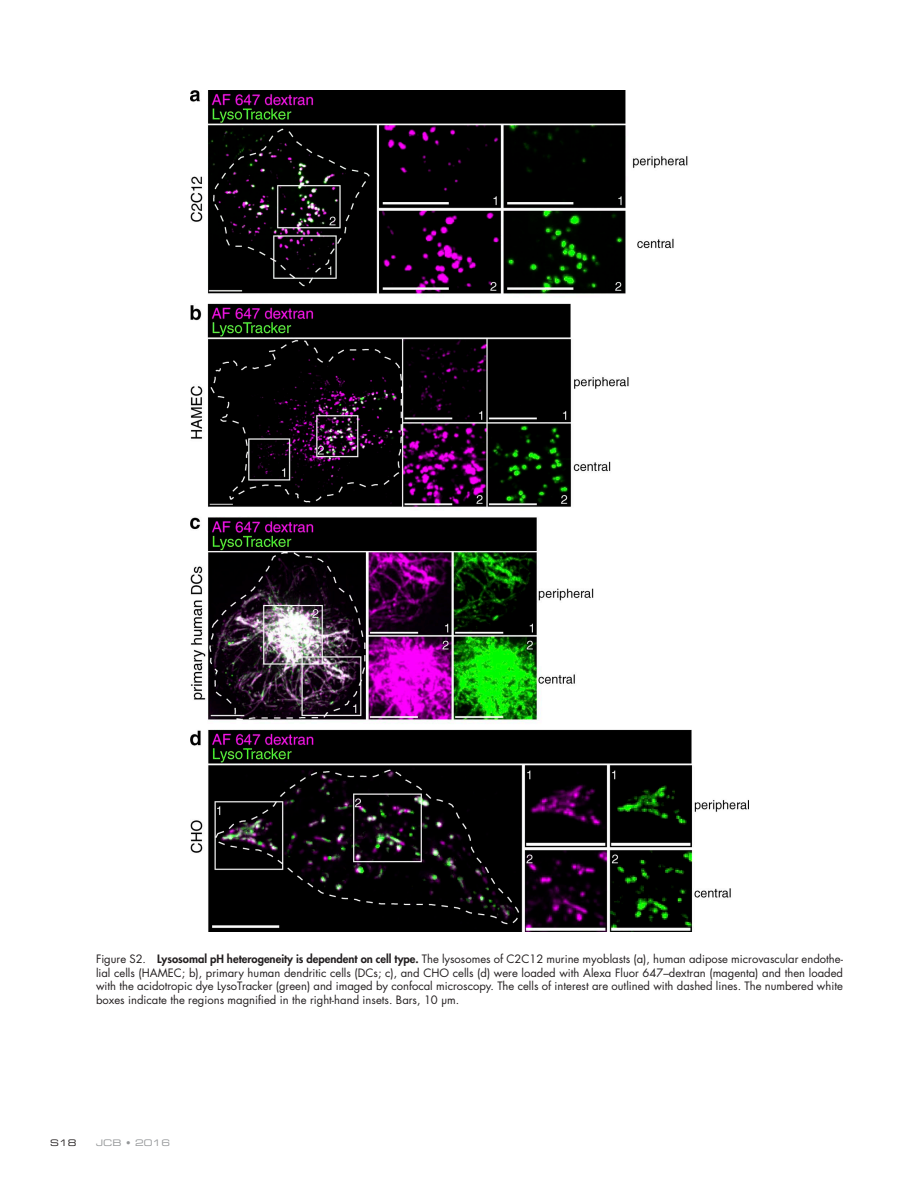
<style>
.page{position:relative;width:918px;height:1188px;background:#fff}
.page>*{position:absolute;margin:0;border:0;box-sizing:border-box;transform-origin:0 0}
.t1{font:11.25px/13.5px "Futura Std";color:#231f20;text-align:justify}
.t2{font:9px "Eurostile LT Std Ex 2";letter-spacing:.01em;color:#949698}
.t3{font:9px "Eurostile LT Std Ex 2";color:#231f20}
.s1{font-weight:800}
</style>
<div class="page">
<img style="left:190px;top:90px;width:558px;height:842px">
<p class="t1" style="left:96px;top:952px;width:749px">Figure S2. <span class="s1">Lysosomal pH heterogeneity is dependent on cell type.</span> The lysosomes of C2C12 murine myoblasts (a), human adipose microvascular endothe&shy;lial cells (HAMEC; b), primary human dendritic cells (DCs; c), and CHO cells (d) were loaded with Alexa Fluor 647–dextran (magenta) and then loaded with the acidotropic dye LysoTracker (green) and imaged by confocal microscopy. The cells of interest are outlined with dashed lines. The numbered white boxes indicate the regions magnified in the right-hand insets. Bars, 10 µm.</p>
<p class="t3" style="left:50px;top:1136px;width:28px">S18</p>
<p class="t2" style="left:96px;top:1136px;width:76px">JCB • 2016</p>
</div>
